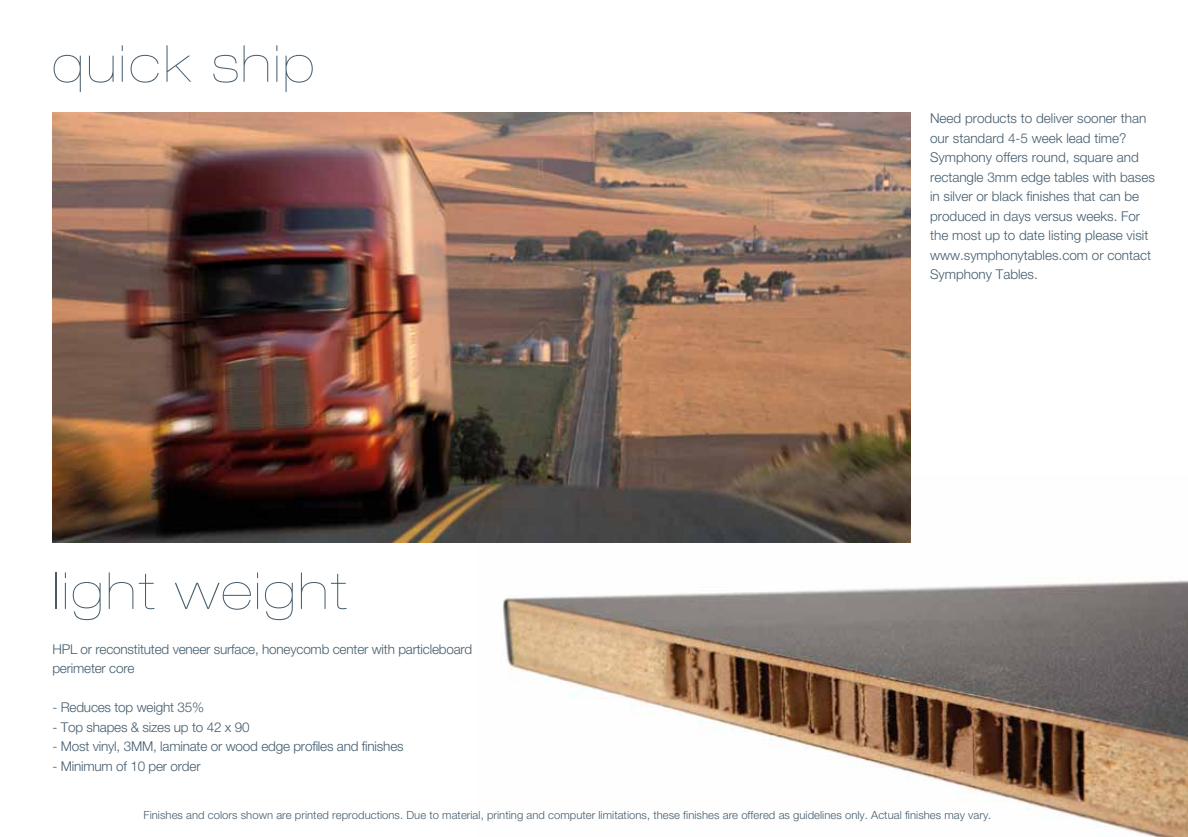
<style>
.page{position:relative;width:1188px;height:837px;background:#fff}
.page>*{position:absolute;margin:0;border:0;box-sizing:border-box;transform-origin:0 0}
.t1{font:900 expanded 51px "Helvetica Neue";letter-spacing:.05em;color:#445c6d}
.t2{font:300 13.5px/19.5px "Helvetica Neue";color:#445c6d}
.t3{font:300 11.25px "Helvetica Neue";letter-spacing:.005em;color:#445c6d}
</style>
<div class="page">
<img style="left:476px;top:542px;width:712px;height:295px">
<img style="left:53px;top:112px;width:858px;height:430px">
<h1 class="t1" style="left:52px;top:34px;width:263px">quick ship</h1>
<h1 class="t1" style="left:53px;top:561px;width:295px">light weight</h1>
<p class="t2" style="left:52px;top:639px;width:421px">HPL or reconstituted veneer surface, honeycomb center with particleboard perimeter core</p>
<p class="t2" style="left:52px;top:697px;width:153px">- Reduces top weight 35%</p>
<p class="t2" style="left:52px;top:717px;width:199px">- Top shapes &amp; sizes up to 42 x 90</p>
<p class="t2" style="left:52px;top:736px;width:353px">- Most vinyl, 3MM, laminate or wood edge profiles and finishes</p>
<p class="t2" style="left:52px;top:756px;width:150px">- Minimum of 10 per order</p>
<p class="t2" style="left:930px;top:108px;width:226px">Need products to deliver sooner than our standard 4-5 week lead time?<br>Symphony offers round, square and rectangle 3mm edge tables with bases in silver or black finishes that can be produced in days versus weeks. For the most up to date listing please visit www.symphonytables.com or contact Symphony Tables.</p>
<p class="t3" style="left:144px;top:808px;width:849px">Finishes and colors shown are printed reproductions. Due to material, printing and computer limitations, these finishes are offered as guidelines only. Actual finishes may vary.</p>
</div>
